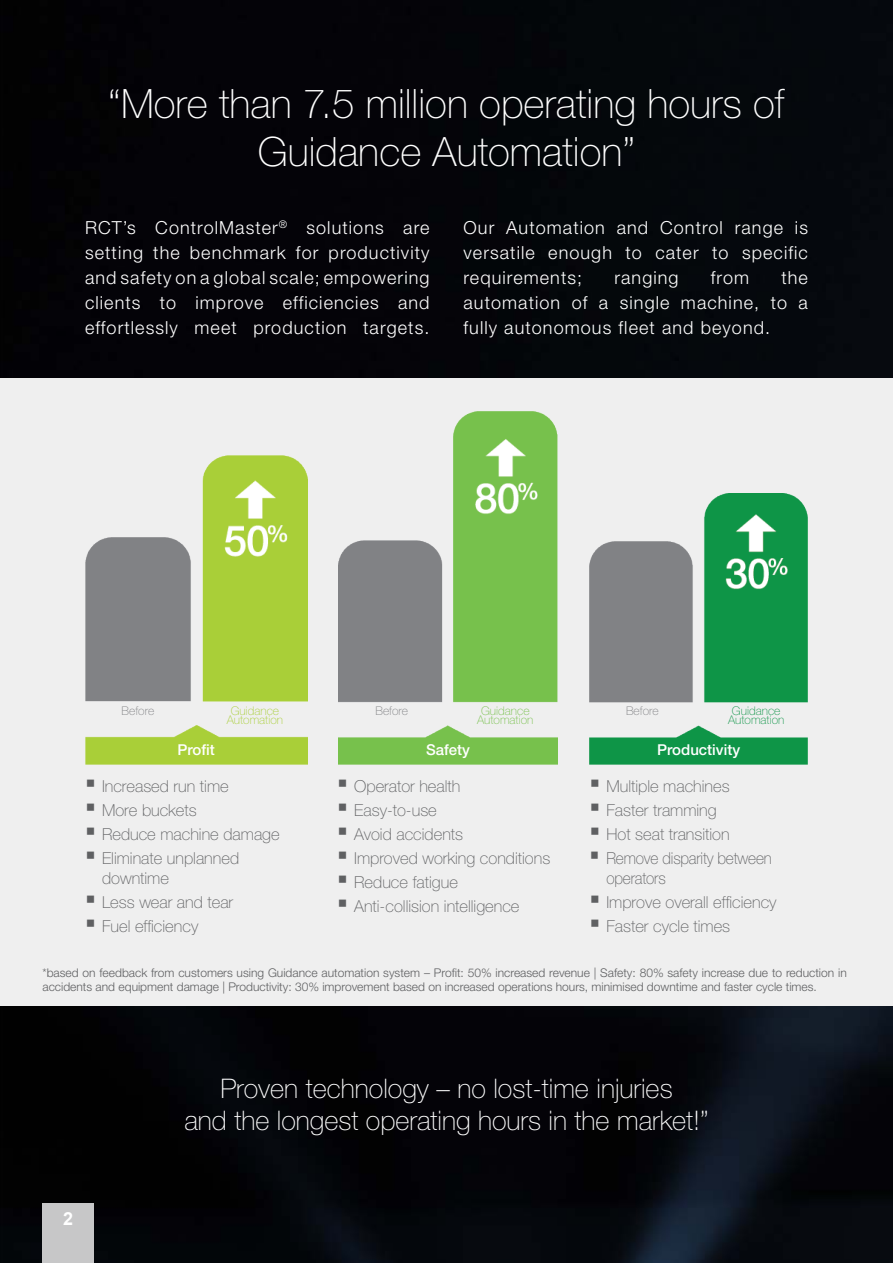
<style>
.page{position:relative;width:893px;height:1263px;background:#040409}
.page>*{position:absolute;margin:0;border:0;box-sizing:border-box;transform-origin:0 0}
.t1{font:100 40.5px/48.6px "Helvetica Neue LT Std";color:#fff;text-align:center}
.t2{font:100 27px/32.4px "Helvetica Neue LT Std";color:#fff;text-align:center}
.t3{font:300 18px/25px "Helvetica Neue LT Std";letter-spacing:.06em;color:#fff;text-align:justify}
.t4{font:700 18px "Arial";color:#fff}
.t5{font:100 16.5px/24px "Helvetica Neue LT Std";color:#5f6062}
.t6{font:100 16.5px/24px "Helvetica Neue LT Std";color:#5f6062;scale:.93 1}
.t7{font:500 15px "Helvetica Neue LT Std";color:#fff}
.t8{font:300 12px/14.4px "Helvetica Neue LT Std";color:#5f6062}
.t9{font:100 12px "Helvetica Neue LT Std";color:#818285}
.t10{font:100 12px/9px "Helvetica Neue LT Std";color:#a9cf38;text-align:center}
.t11{font:100 12px/9px "Helvetica Neue LT Std";color:#77c14c;text-align:center}
.t12{font:100 12px/9px "Helvetica Neue LT Std";color:#0e9547;text-align:center}
</style>
<div class="page">
<div style="left:0;top:378px;width:893px;height:628px;background:#efefef"></div>
<img style="left:589px;top:493px;width:219px;height:272px">
<img style="left:85px;top:456px;width:222px;height:309px">
<img style="left:339px;top:412px;width:218px;height:353px">
<div style="left:43px;top:1203px;width:51px;height:60px;background:#c7c7c8"></div>
<h1 class="t1" style="left:108px;top:79px;width:678px">“More than 7.5 million operating hours of<br>Guidance Automation”</h1>
<p class="t3" style="left:85px;top:215px;width:346px">RCT’s ControlMaster<sup>®</sup> solutions are setting the benchmark for productivity and safety on a global scale; empowering clients to improve efficiencies and effortlessly meet production targets.</p>
<p class="t3" style="left:463px;top:215px;width:346px">Our Automation and Control range is versatile enough to cater to specific requirements;</p>
<p class="t3" style="left:463px;top:265px;width:346px;text-indent:318px">the automation of a single machine, to a fully autonomous fleet and beyond.</p>
<p class="t3" style="left:614px;top:265px;width:66px">ranging</p>
<p class="t3" style="left:711px;top:265px;width:40px">from</p>
<p class="t9" style="left:122px;top:704px;width:34px">Before</p>
<p class="t10" style="left:227px;top:706px;width:58px">Guidance<br>Automation</p>
<p class="t11" style="left:477px;top:706px;width:58px">Guidance<br>Automation</p>
<p class="t12" style="left:728px;top:706px;width:58px">Guidance<br>Automation</p>
<p class="t9" style="left:375px;top:704px;width:34px">Before</p>
<p class="t9" style="left:626px;top:704px;width:34px">Before</p>
<p class="t7" style="left:177px;top:741px;width:39px">Profit</p>
<p class="t7" style="left:426px;top:741px;width:45px">Safety</p>
<p class="t7" style="left:657px;top:741px;width:84px">Productivity</p>
<p class="t5" style="left:102px;top:774px;width:179px">Increased run time<br>More buckets<br>Reduce machine damage<br>Eliminate unplanned</p>
<p class="t5" style="left:102px;top:866px;width:133px">downtime<br>Less wear and tear<br>Fuel efficiency</p>
<p class="t5" style="left:354px;top:774px;width:198px">Operator health<br>Easy-to-use<br>Avoid accidents<br>Improved working conditions<br>Reduce fatigue<br>Anti-collision intelligence</p>
<p class="t5" style="left:606px;top:774px;width:167px">Multiple machines<br>Faster tramming<br>Hot seat transition<br>Remove disparity between</p>
<p class="t6" style="left:606px;top:866px;width:184px">operators<br>Improve overall efficiency<br>Faster cycle times</p>
<p class="t8" style="left:43px;top:965px;width:806px">*based on feedback from customers using Guidance automation system – Profit: 50% increased revenue | Safety: 80% safety increase due to reduction in accidents and equipment damage | Productivity: 30% improvement based on increased operations hours, minimised downtime and faster cycle times.</p>
<p class="t4" style="left:63px;top:1206px;width:12px">2</p>
<h2 class="t2" style="left:184px;top:1072px;width:526px">Proven technology – no lost-time injuries<br>and the longest operating hours in the market!”</h2>
</div>
